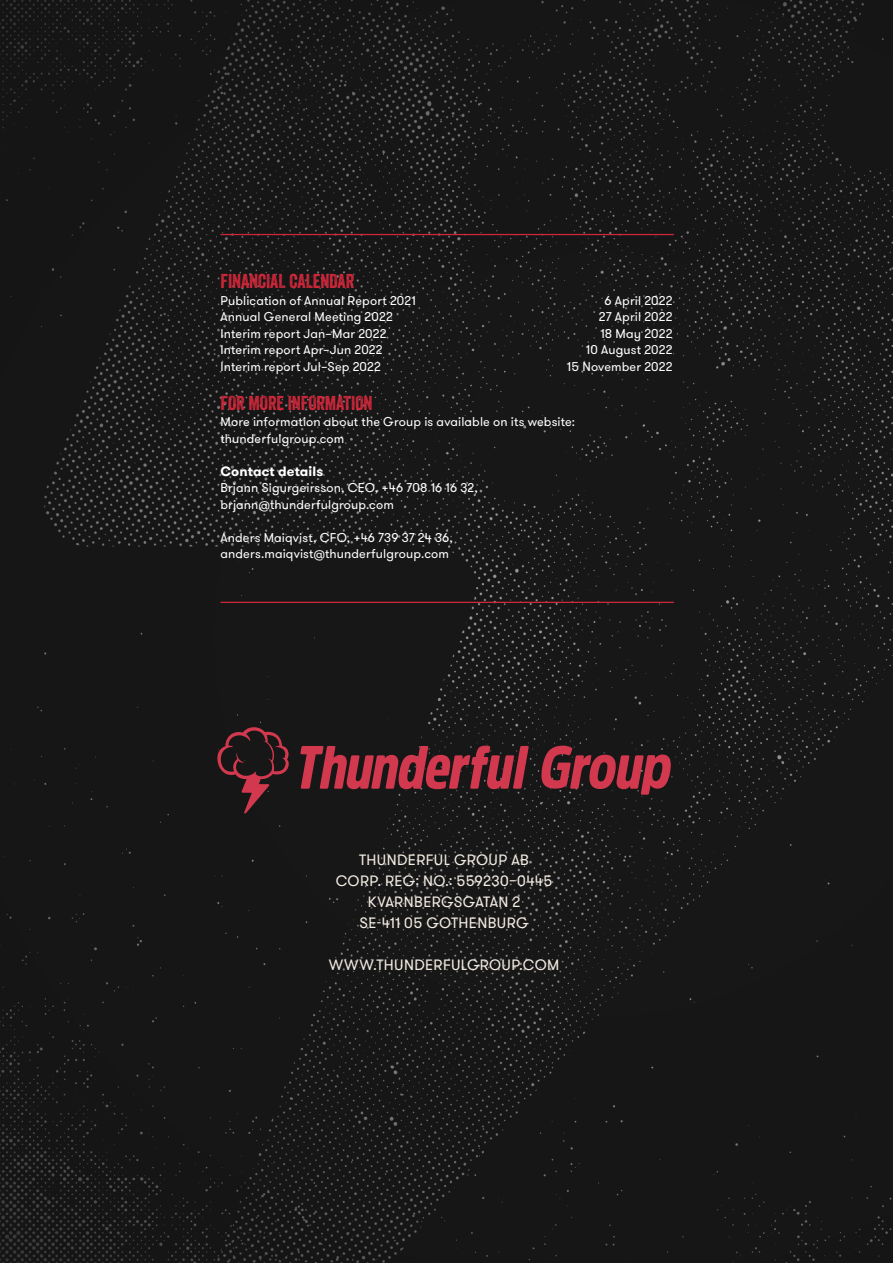
<style>
.page{position:relative;width:893px;height:1263px;background:#161616}
.page>*{position:absolute;margin:0;border:0;box-sizing:border-box;transform-origin:0 0}
.B_03_Mell_1{font:19.5px "Veneer";letter-spacing:-.01em;color:#cf273a}
.F_09_Ingress{font:15px "GT Walsheim";letter-spacing:.02em;color:#f3ece3}
.B_04_Mell_2{font:700 13.5px "GT Walsheim";letter-spacing:.01em;color:#fff}
.B_01_Bröd_u_indrag{font:12.75px/16.5px "GT Walsheim";letter-spacing:.01em;color:#fff}
</style>
<div class="page">
<svg style="left:217px;top:727px;width:72px;height:86px;background:#3a1d21"></svg>
<svg style="left:300px;top:746px;width:229px;height:43px;background:#7d2935"></svg>
<svg style="left:541px;top:746px;width:130px;height:49px;background:#6f2731"></svg>
<hr style="left:220px;top:234px;width:454px;height:1px;background:#cf273a">
<hr style="left:220px;top:602px;width:454px;height:1px;background:#cf273a">
<p class="B_03_Mell_1" style="left:220px;top:269px;width:135px">FINANCIAL CALENDAR</p>
<p class="B_01_Bröd_u_indrag" style="left:220px;top:292px;width:197px">Publication of Annual Report 2021</p>
<p class="B_01_Bröd_u_indrag" style="left:605px;top:292px;width:69px">6 April 2022</p>
<p class="B_01_Bröd_u_indrag" style="left:220px;top:309px;width:174px">Annual General Meeting 2022</p>
<p class="B_01_Bröd_u_indrag" style="left:599px;top:309px;width:75px">27 April 2022</p>
<p class="B_01_Bröd_u_indrag" style="left:220px;top:325px;width:168px">Interim report Jan–Mar 2022</p>
<p class="B_01_Bröd_u_indrag" style="left:600px;top:325px;width:74px">18 May 2022</p>
<p class="B_01_Bröd_u_indrag" style="left:220px;top:342px;width:164px">Interim report Apr–Jun 2022</p>
<p class="B_01_Bröd_u_indrag" style="left:586px;top:342px;width:88px">10 August 2022</p>
<p class="B_01_Bröd_u_indrag" style="left:220px;top:358px;width:162px">Interim report Jul–Sep 2022</p>
<p class="B_01_Bröd_u_indrag" style="left:567px;top:358px;width:107px">15 November 2022</p>
<p class="B_03_Mell_1" style="left:220px;top:391px;width:154px">FOR MORE INFORMATION</p>
<p class="B_01_Bröd_u_indrag" style="left:220px;top:414px;width:356px">More information about the Group is available on its website: thunderfulgroup.com</p>
<p class="B_04_Mell_2" style="left:220px;top:462px;width:104px">Contact details</p>
<p class="B_01_Bröd_u_indrag" style="left:220px;top:480px;width:259px">Brjann Sigurgeirsson, CEO, +46 708 16 16 32, brjann@thunderfulgroup.com</p>
<p class="B_01_Bröd_u_indrag" style="left:220px;top:529px;width:234px">Anders Maiqvist, CFO, +46 739 37 24 36, anders.maiqvist@thunderfulgroup.com</p>
<p class="F_09_Ingress" style="left:359px;top:850px;width:171px">THUNDERFUL GROUP AB</p>
<p class="F_09_Ingress" style="left:336px;top:871px;width:218px">CORP. REG: NO.: 559230–0445</p>
<p class="F_09_Ingress" style="left:368px;top:892px;width:154px">KVARNBERGSGATAN 2</p>
<p class="F_09_Ingress" style="left:359px;top:913px;width:171px">SE-411 05 GOTHENBURG</p>
<p class="F_09_Ingress" style="left:329px;top:955px;width:232px">WWW.THUNDERFULGROUP.COM</p>
</div>
